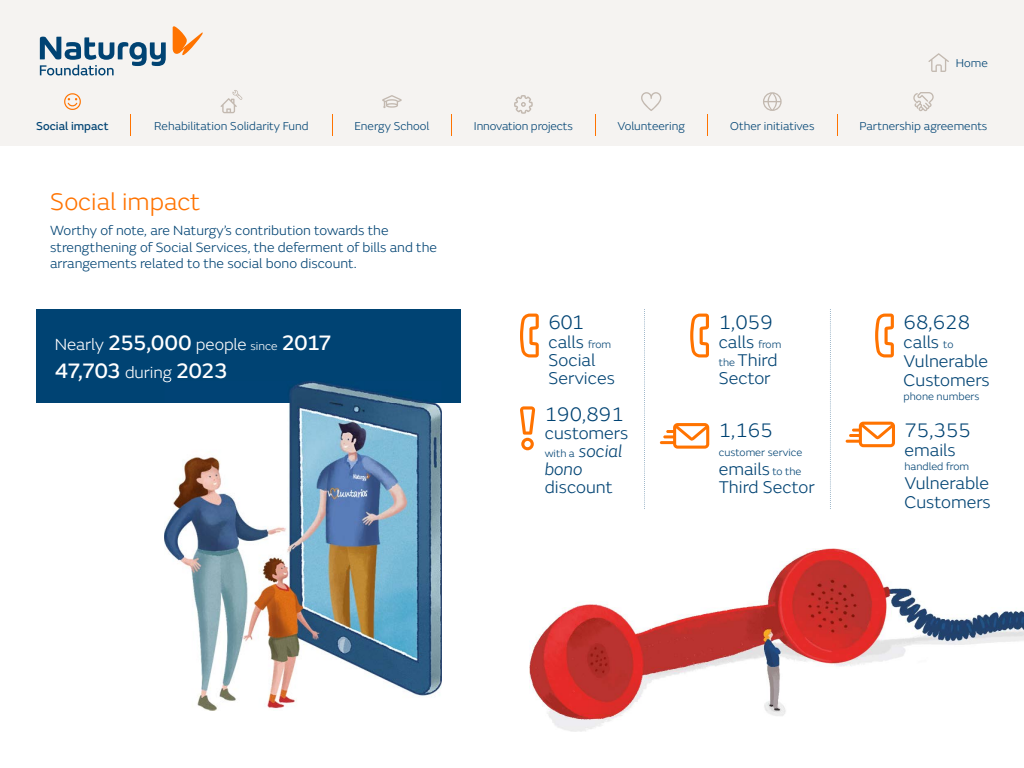
<style>
.page{position:relative;width:1024px;height:768px;background:#fff}
.page>*{position:absolute;margin:0;border:0;box-sizing:border-box;transform-origin:0 0}
.t1{font:300 25.2px "FS Emeric";color:#ff7300}
.t2{font:22px "FS Emeric Core";letter-spacing:-.05em;color:#fff}
.t3{font:300 20.6px "FS Emeric";color:#004373}
.t4{font:300 17.9px/17.9px "FS Emeric";color:#004373}
.t5{font:italic 300 17.9px/17.9px "FS Emeric";color:#004373}
.t6{font:300 17px "FS Emeric";letter-spacing:-.005em;color:#fff}
.t7{font:300 14px/16.8px "FS Emeric";color:#004373}
.t8{font:300 12px "FS Emeric";color:#004373}
.t9{font:12px "FS Emeric Core";color:#004373}
.t10{font:300 11px "FS Emeric";color:#004373}
.s1{font-family:"FS Emeric Core";font-weight:400;font-size:22px}
.s2{font-size:12px}
.s3{font-family:"FS Emeric";font-weight:300;font-size:17px}
.s4{font-size:11px}
.s5{font-style:normal}
.s6{font-style:normal;font-size:11px}
</style>
<div class="page">
<div style="left:0;top:0;width:1024px;height:145px;background:#f5f3f1"></div>
<img style="left:530px;top:549px;width:494px;height:183px">
<div style="left:36px;top:309px;width:425px;height:94px;background:#004373"></div>
<img style="left:164px;top:381px;width:278px;height:329px">
<svg style="left:130px;top:114px;width:1px;height:22px"></svg>
<svg style="left:332px;top:114px;width:1px;height:22px"></svg>
<svg style="left:451px;top:114px;width:1px;height:22px"></svg>
<svg style="left:595px;top:114px;width:1px;height:22px"></svg>
<svg style="left:707px;top:114px;width:1px;height:22px"></svg>
<svg style="left:837px;top:114px;width:1px;height:22px"></svg>
<svg style="left:64px;top:93px;width:17px;height:17px"></svg>
<svg style="left:644px;top:309px;width:1px;height:200px"></svg>
<svg style="left:830px;top:309px;width:1px;height:200px"></svg>
<svg style="left:520px;top:406px;width:15px;height:44px"></svg>
<svg style="left:520px;top:314px;width:19px;height:43px"></svg>
<svg style="left:690px;top:314px;width:19px;height:43px"></svg>
<svg style="left:660px;top:423px;width:49px;height:26px"></svg>
<svg style="left:875px;top:314px;width:19px;height:43px"></svg>
<svg style="left:846px;top:422px;width:49px;height:25px"></svg>
<svg style="left:928px;top:53px;width:21px;height:19px"></svg>
<svg style="left:763px;top:92px;width:19px;height:19px"></svg>
<svg style="left:641px;top:92px;width:20px;height:19px"></svg>
<svg style="left:221px;top:90px;width:21px;height:23px"></svg>
<svg style="left:382px;top:95px;width:20px;height:13px"></svg>
<svg style="left:913px;top:92px;width:21px;height:19px"></svg>
<svg style="left:514px;top:95px;width:19px;height:19px"></svg>
<svg style="left:173px;top:26px;width:30px;height:29px"></svg>
<svg style="left:40px;top:37px;width:126px;height:38px"></svg>
<p class="t9" style="left:36px;top:117px;width:74px">Social impact</p>
<p class="t8" style="left:956px;top:55px;width:34px">Home</p>
<p class="t8" style="left:154px;top:117px;width:156px">Rehabilitation Solidarity Fund</p>
<p class="t8" style="left:354px;top:117px;width:77px">Energy School</p>
<p class="t8" style="left:474px;top:118px;width:101px">Innovation projects</p>
<p class="t8" style="left:618px;top:117px;width:69px">Volunteering</p>
<p class="t8" style="left:730px;top:117px;width:86px">Other initiatives</p>
<p class="t8" style="left:860px;top:117px;width:129px">Partnership agreements</p>
<h1 class="t1" style="left:50px;top:185px;width:152px">Social impact</h1>
<p class="t7" style="left:50px;top:221px;width:388px">Worthy of note, are Naturgy’s contribution towards the strengthening of Social Services, the deferment of bills and the arrangements related to the social bono discount.</p>
<p class="t6" style="left:55px;top:333px;width:279px">Nearly <span class="s1">255,000</span> people <span class="s2">since</span> <span class="s1">2017</span></p>
<h2 class="t2" style="left:55px;top:355px;width:175px">47,703 <span class="s3">during</span> 2023</h2>
<h3 class="t3" style="left:549px;top:308px;width:37px">601</h3>
<p class="t4" style="left:549px;top:332px;width:68px">calls <span class="s4">from<br></span>Social<br>Services</p>
<h3 class="t3" style="left:545px;top:401px;width:80px">190,891</h3>
<p class="t5" style="left:545px;top:424px;width:85px"><span class="s5">customers </span><span class="s6">with a</span> social bono</p>
<p class="t4" style="left:545px;top:477px;width:70px">discount</p>
<h3 class="t3" style="left:719px;top:308px;width:56px">1,059</h3>
<p class="t4" style="left:719px;top:332px;width:64px">calls <span class="s4">from the</span> Third<br>Sector</p>
<h3 class="t3" style="left:719px;top:416px;width:56px">1,165</h3>
<p class="t10" style="left:719px;top:445px;width:85px">customer service</p>
<p class="t4" style="left:719px;top:459px;width:98px">emails <span class="s4">to the<br></span>Third Sector</p>
<h3 class="t3" style="left:904px;top:308px;width:68px">68,628</h3>
<p class="t4" style="left:904px;top:332px;width:88px;line-height:19.2px">calls <span class="s4">to<br></span>Vulnerable<br>Customers</p>
<p class="t10" style="left:904px;top:389px;width:77px">phone numbers</p>
<h3 class="t3" style="left:904px;top:416px;width:68px">75,355</h3>
<p class="t4" style="left:904px;top:440px;width:53px">emails</p>
<p class="t10" style="left:904px;top:459px;width:66px">handled from</p>
<p class="t4" style="left:904px;top:473px;width:88px;line-height:19.2px">Vulnerable<br>Customers</p>
</div>
